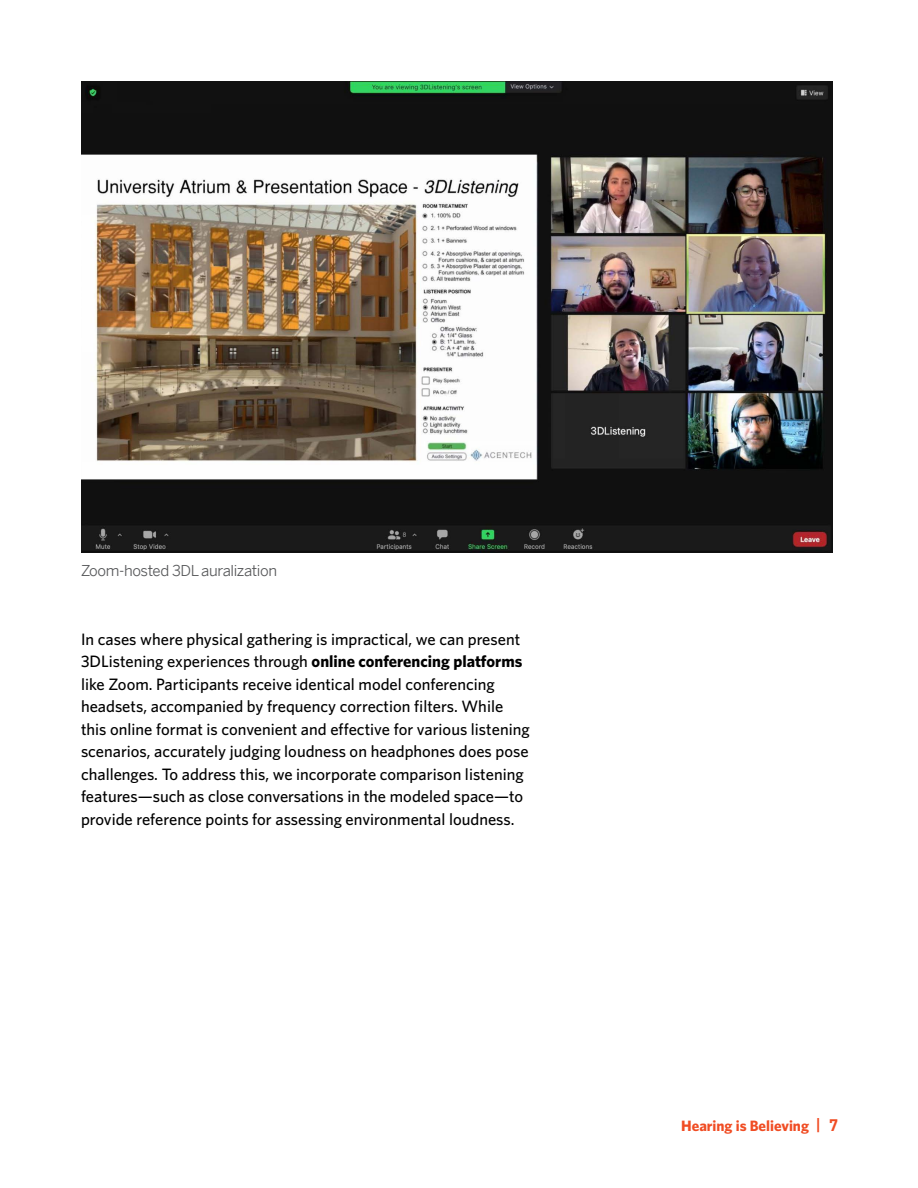
<style>
.page{position:relative;width:918px;height:1188px;background:#fff}
.page>*{position:absolute;margin:0;border:0;box-sizing:border-box;transform-origin:0 0}
.t1{font:500 16.5px/22.5px "Whitney HTF";color:#000}
.t2{font:15px "Benton Sans";letter-spacing:-.025em;color:#58595b}
.t3{font:700 15px "Whitney HTF";color:#f04c23}
.s1{font-weight:700}
.s2{font-family:"DINOT";font-weight:500;font-size:16.5px}
.s3{font-family:"DINOT";font-size:16.5px}
</style>
<div class="page">
<img style="left:81px;top:81px;width:751px;height:471px">
<p class="t2" style="left:81px;top:561px;width:198px">Zoom-hosted 3DL auralization</p>
<p class="t1" style="left:81px;top:627px;width:450px">In cases where physical gathering is impractical, we can present 3DListening experiences through <span class="s1">online conferencing platforms </span>like Zoom. Participants receive identical model conferencing headsets, accompanied by frequency correction filters. While this online format is convenient and effective for various listening scenarios, accurately judging loudness on headphones does pose challenges. To address this, we incorporate comparison listening features—such as close conversations in the modeled space—to provide reference points for assessing environmental loudness.</p>
<p class="t3" style="left:681px;top:1117px;width:158px">Hearing is Believing <span class="s2">|</span> <span class="s3">7</span></p>
</div>
